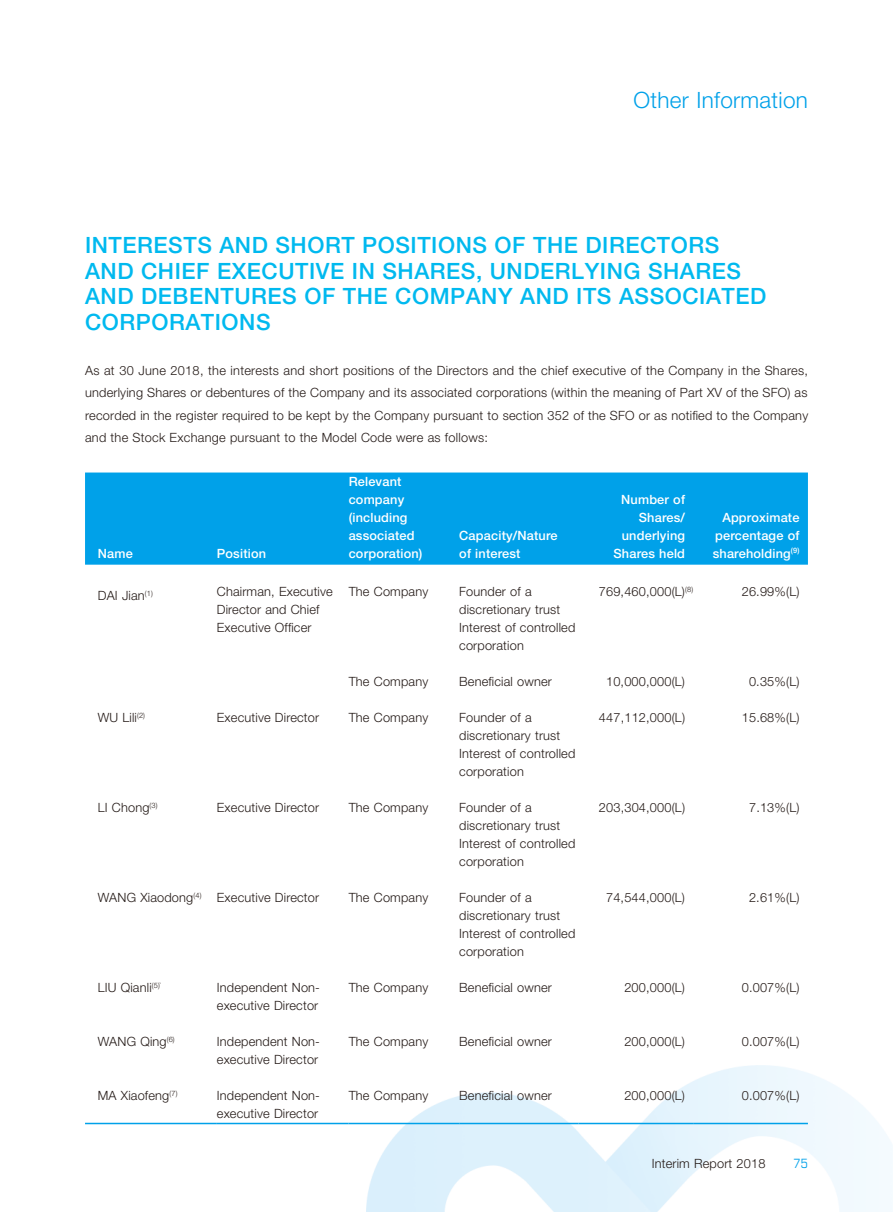
<style>
.page{position:relative;width:893px;height:1212px;background:#fff}
.page>*{position:absolute;margin:0;border:0;box-sizing:border-box;transform-origin:0 0}
.t1{font:500 22.5px/25.5px "Helvetica Neue";letter-spacing:.025em;color:#00b9ef}
.t2{font:300 22.5px "Helvetica Neue";letter-spacing:.015em;color:#00a1e9}
.t3{font:300 12.75px/18px "Helvetica Neue";letter-spacing:.015em;color:#231916}
.t4{font:500 12.75px/18px "Helvetica Neue";letter-spacing:.015em;color:#fff}
.t5{font:condensed 12.75px "Eurostile";color:#00a1e9}
</style>
<div class="page">
<img style="left:362px;top:1065px;width:530px;height:147px">
<div style="left:85px;top:472px;width:723px;height:93px;background:#00a1e9"></div>
<hr style="left:85px;top:1123px;width:132px;height:1px;background:#00a1e9">
<hr style="left:217px;top:1123px;width:132px;height:1px;background:#00a1e9">
<hr style="left:349px;top:1123px;width:110px;height:1px;background:#00a1e9">
<hr style="left:459px;top:1123px;width:119px;height:1px;background:#00a1e9">
<hr style="left:578px;top:1123px;width:115px;height:1px;background:#00a1e9">
<hr style="left:693px;top:1123px;width:115px;height:1px;background:#00a1e9">
<h1 class="t2" style="left:633px;top:86px;width:176px">Other Information</h1>
<h1 class="t1" style="left:85px;top:232px;width:683px">INTERESTS AND SHORT POSITIONS OF THE DIRECTORS AND CHIEF EXECUTIVE IN SHARES, UNDERLYING SHARES AND DEBENTURES OF THE COMPANY AND ITS ASSOCIATED CORPORATIONS</h1>
<p class="t3" style="left:85px;top:359px;width:725px;line-height:22.5px;text-align:justify">As at 30 June 2018, the interests and short positions of the Directors and the chief executive of the Company in the Shares, underlying Shares or debentures of the Company and its associated corporations (within the meaning of Part XV of the SFO) as recorded in the register required to be kept by the Company pursuant to section 352 of the SFO or as notified to the Company and the Stock Exchange pursuant to the Model Code were as follows:</p>
<p class="t4" style="left:98px;top:544px;width:37px">Name</p>
<p class="t4" style="left:217px;top:544px;width:51px">Position</p>
<p class="t4" style="left:349px;top:472px;width:75px">Relevant company (including associated corporation)</p>
<p class="t4" style="left:459px;top:526px;width:100px">Capacity/Nature of interest</p>
<p class="t4" style="left:613px;top:490px;width:73px;text-align:right">Number of<br>Shares/ underlying<br>Shares held</p>
<p class="t4" style="left:713px;top:508px;width:88px;text-align:justify;text-indent:10px">Approximate percentage of shareholding<sup>(9)</sup></p>
<p class="t3" style="left:98px;top:586px;width:57px">DAI Jian<sup>(1)</sup></p>
<p class="t3" style="left:217px;top:582px;width:117px">Chairman, Executive<br>Director and Chief<br>Executive Officer</p>
<p class="t3" style="left:349px;top:582px;width:81px">The Company</p>
<p class="t3" style="left:459px;top:582px;width:118px">Founder of a discretionary trust<br>Interest of controlled corporation</p>
<p class="t3" style="left:599px;top:582px;width:96px">769,460,000(L)<sup>(8)</sup></p>
<p class="t3" style="left:742px;top:582px;width:59px">26.99%(L)</p>
<p class="t3" style="left:349px;top:672px;width:81px">The Company</p>
<p class="t3" style="left:459px;top:672px;width:94px">Beneficial owner</p>
<p class="t3" style="left:606px;top:672px;width:80px">10,000,000(L)</p>
<p class="t3" style="left:749px;top:672px;width:52px">0.35%(L)</p>
<p class="t3" style="left:98px;top:708px;width:49px">WU Lili<sup>(2)</sup></p>
<p class="t3" style="left:217px;top:708px;width:104px">Executive Director</p>
<p class="t3" style="left:349px;top:708px;width:81px">The Company</p>
<p class="t3" style="left:459px;top:708px;width:118px">Founder of a discretionary trust<br>Interest of controlled corporation</p>
<p class="t3" style="left:599px;top:708px;width:88px">447,112,000(L)</p>
<p class="t3" style="left:742px;top:708px;width:59px">15.68%(L)</p>
<p class="t3" style="left:98px;top:798px;width:61px">LI Chong<sup>(3)</sup></p>
<p class="t3" style="left:217px;top:798px;width:104px">Executive Director</p>
<p class="t3" style="left:349px;top:798px;width:81px">The Company</p>
<p class="t3" style="left:459px;top:798px;width:118px">Founder of a discretionary trust<br>Interest of controlled corporation</p>
<p class="t3" style="left:599px;top:798px;width:88px">203,304,000(L)</p>
<p class="t3" style="left:749px;top:798px;width:52px">7.13%(L)</p>
<p class="t3" style="left:98px;top:888px;width:223px">WANG Xiaodong<sup>(4)</sup> Executive Director</p>
<p class="t3" style="left:349px;top:888px;width:81px">The Company</p>
<p class="t3" style="left:459px;top:888px;width:118px">Founder of a discretionary trust<br>Interest of controlled corporation</p>
<p class="t3" style="left:606px;top:888px;width:80px">74,544,000(L)</p>
<p class="t3" style="left:749px;top:888px;width:52px">2.61%(L)</p>
<p class="t3" style="left:98px;top:978px;width:65px">LIU Qianli<sup>(5)`</sup></p>
<p class="t3" style="left:217px;top:978px;width:105px">Independent Non&shy;executive Director</p>
<p class="t3" style="left:349px;top:978px;width:81px">The Company</p>
<p class="t3" style="left:459px;top:978px;width:94px">Beneficial owner</p>
<p class="t3" style="left:624px;top:978px;width:62px">200,000(L)</p>
<p class="t3" style="left:742px;top:978px;width:59px">0.007%(L)</p>
<p class="t3" style="left:98px;top:1032px;width:78px">WANG Qing<sup>(6)</sup></p>
<p class="t3" style="left:217px;top:1032px;width:105px">Independent Non&shy;executive Director</p>
<p class="t3" style="left:349px;top:1032px;width:81px">The Company</p>
<p class="t3" style="left:459px;top:1032px;width:94px">Beneficial owner</p>
<p class="t3" style="left:624px;top:1032px;width:62px">200,000(L)</p>
<p class="t3" style="left:742px;top:1032px;width:59px">0.007%(L)</p>
<p class="t3" style="left:98px;top:1086px;width:81px">MA Xiaofeng<sup>(7)</sup></p>
<p class="t3" style="left:217px;top:1086px;width:105px">Independent Non&shy;executive Director</p>
<p class="t3" style="left:349px;top:1086px;width:81px">The Company</p>
<p class="t3" style="left:459px;top:1086px;width:94px">Beneficial owner</p>
<p class="t3" style="left:624px;top:1086px;width:62px">200,000(L)</p>
<p class="t3" style="left:742px;top:1086px;width:59px">0.007%(L)</p>
<p class="t3" style="left:652px;top:1154px;width:115px">Interim Report 2018</p>
<p class="t5" style="left:794px;top:1155px;width:16px">75</p>
</div>
